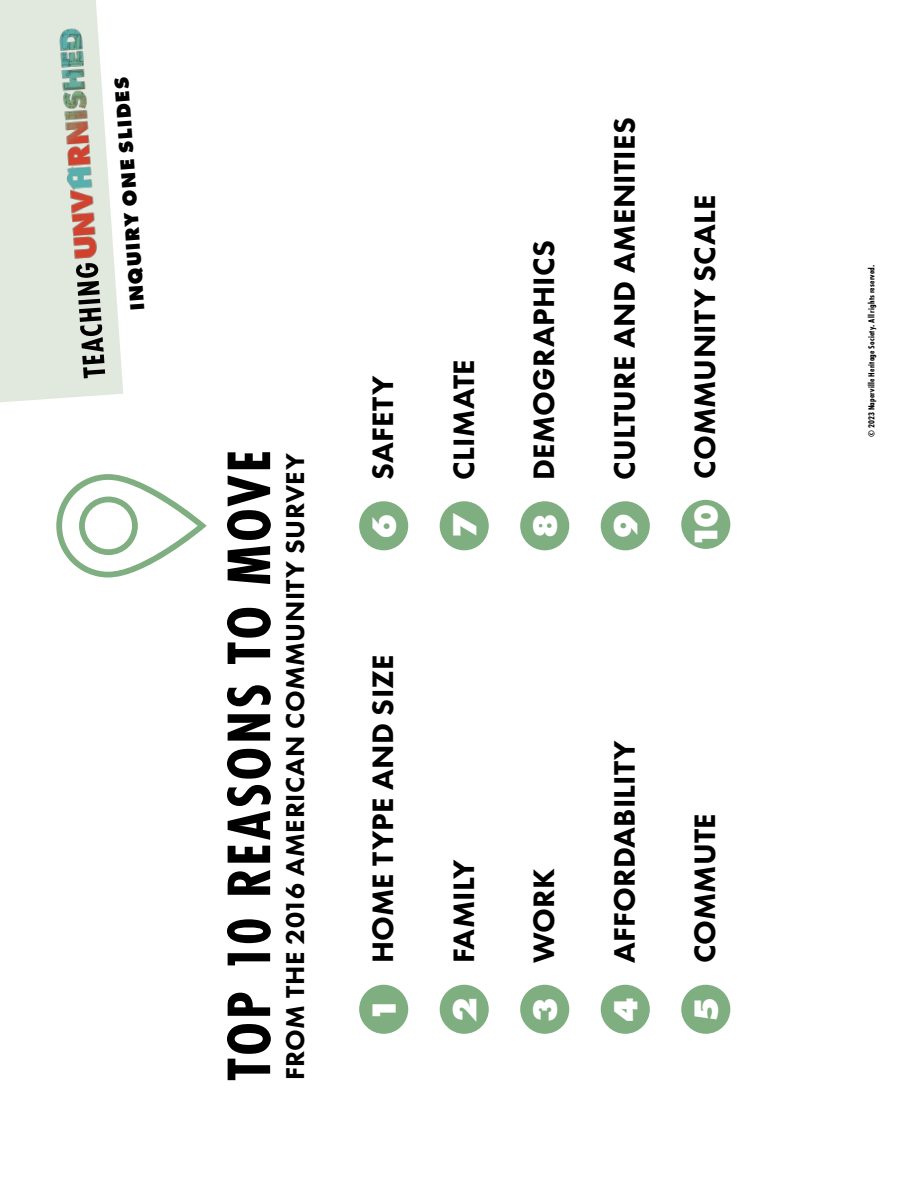
<style>
.page{position:relative;width:918px;height:1188px;background:#fff}
.page>*{position:absolute;margin:0;border:0;box-sizing:border-box;transform-origin:0 0}
.t1{font:700 63.75px "Futura PT Cond";letter-spacing:.04em;color:#000}
.t2{font:800 34.8px "Futura PT";color:#fff}
.t3{font:800 33.9px "Futura PT";color:#fff}
.t4{font:800 30.75px "Futura PT";letter-spacing:.01em;color:#000}
.t5{font:800 26.85px "Futura PT";letter-spacing:.02em;color:#000}
.t6{font:800 20.7px "Futura PT";color:#000}
.t7{font:700 9px "Futura PT Cond";letter-spacing:.02em;color:#000}
</style>
<div class="page">
<svg style="left:56px;top:474px;width:151px;height:104px"></svg>
<div style="left:359px;top:985px;width:49px;height:49px;background:#7fae80;border-radius:50%"></div>
<div style="left:359px;top:501px;width:49px;height:49px;background:#7fae80;border-radius:50%"></div>
<div style="left:440px;top:985px;width:49px;height:49px;background:#7fae80;border-radius:50%"></div>
<div style="left:440px;top:501px;width:49px;height:49px;background:#7fae80;border-radius:50%"></div>
<div style="left:520px;top:985px;width:49px;height:49px;background:#7fae80;border-radius:50%"></div>
<div style="left:520px;top:501px;width:49px;height:49px;background:#7fae80;border-radius:50%"></div>
<div style="left:601px;top:985px;width:49px;height:49px;background:#7fae80;border-radius:50%"></div>
<div style="left:601px;top:501px;width:49px;height:49px;background:#7fae80;border-radius:50%"></div>
<div style="left:681px;top:985px;width:49px;height:49px;background:#7fae80;border-radius:50%"></div>
<div style="left:681px;top:500px;width:49px;height:49px;background:#7fae80;border-radius:50%"></div>
<svg style="left:0;top:0;width:123px;height:402px;fill:#e1e9de"></svg>
<img style="left:56px;top:26px;width:45px;height:235px">
<svg style="left:76px;top:263px;width:29px;height:115px;background:#8b8f89"></svg>
<p class="t6" style="left:124px;top:311px;width:236px;rotate:-94deg">INQUIRY ONE SLIDES</p>
<h1 class="t1" style="left:212px;top:1080px;width:632px;rotate:-90deg">TOP 10 REASONS TO MOVE</h1>
<p class="t5" style="left:278px;top:1080px;width:629px;rotate:-90deg">FROM THE 2016 AMERICAN COMMUNITY SURVEY</p>
<p class="t4" style="left:364px;top:480px;width:105px;rotate:-90deg">SAFETY</p>
<p class="t2" style="left:362px;top:538px;width:26px;rotate:-90deg">6</p>
<p class="t4" style="left:364px;top:963px;width:310px;rotate:-90deg">HOME TYPE AND SIZE</p>
<p class="t2" style="left:362px;top:1022px;width:26px;rotate:-90deg">1</p>
<p class="t4" style="left:445px;top:480px;width:122px;rotate:-90deg">CLIMATE</p>
<p class="t2" style="left:443px;top:538px;width:27px;rotate:-90deg">7</p>
<p class="t4" style="left:445px;top:963px;width:105px;rotate:-90deg">FAMILY</p>
<p class="t2" style="left:443px;top:1022px;width:26px;rotate:-90deg">2</p>
<p class="t4" style="left:525px;top:480px;width:241px;rotate:-90deg">DEMOGRAPHICS</p>
<p class="t2" style="left:523px;top:538px;width:26px;rotate:-90deg">8</p>
<p class="t4" style="left:605px;top:480px;width:364px;rotate:-90deg">CULTURE AND AMENITIES</p>
<p class="t2" style="left:604px;top:538px;width:26px;rotate:-90deg">9</p>
<p class="t4" style="left:525px;top:963px;width:96px;rotate:-90deg">WORK</p>
<p class="t2" style="left:523px;top:1022px;width:26px;rotate:-90deg">3</p>
<p class="t4" style="left:605px;top:963px;width:225px;rotate:-90deg">AFFORDABILITY</p>
<p class="t2" style="left:604px;top:1022px;width:26px;rotate:-90deg">4</p>
<p class="t4" style="left:686px;top:479px;width:285px;rotate:-90deg">COMMUNITY SCALE</p>
<p class="t3" style="left:685px;top:548px;width:45px;rotate:-90deg">10</p>
<p class="t4" style="left:686px;top:963px;width:151px;rotate:-90deg">COMMUTE</p>
<p class="t2" style="left:684px;top:1022px;width:26px;rotate:-90deg">5</p>
<p class="t7" style="left:866px;top:437px;width:174px;rotate:-90deg">© 2023 Naperville Heritage Society. All rights reserved.</p>
</div>
